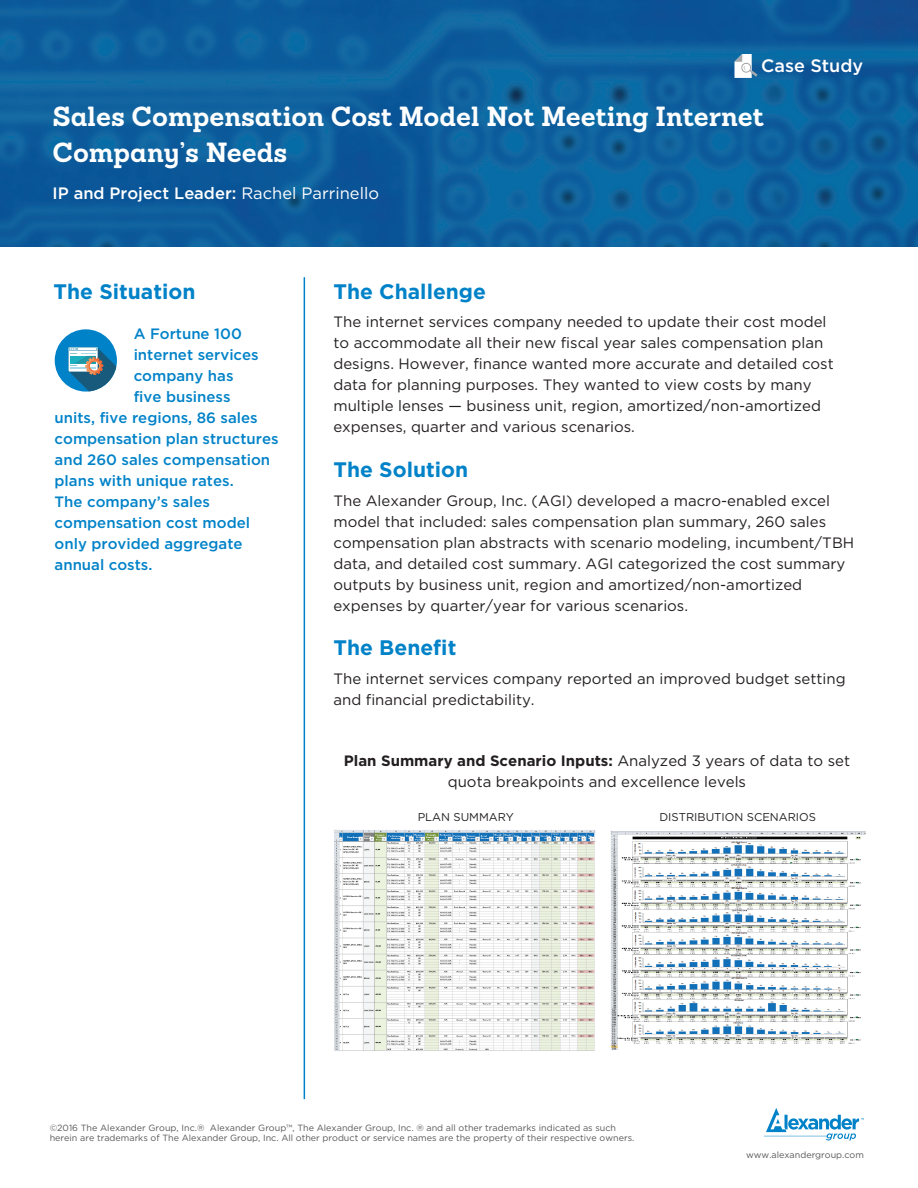
<style>
.page{position:relative;width:918px;height:1188px;background:#fff}
.page>*{position:absolute;margin:0;border:0;box-sizing:border-box;transform-origin:0 0}
.t1{font:700 27px/36px "Sanchez";color:#fff}
.t2{font:700 21px "Gotham";color:#0082c8}
.t3{font:500 18px "Gotham";color:#fff}
.t4{font:500 16.5px "Gotham";color:#fff}
.t5{font:15px/21px "Gotham";color:#231f20}
.t6{font:500 15px "Gotham";color:#0082c8}
.t7{font:11.25px "Gotham";color:#231f20}
.t8{font:9px/10.5px "Gotham";color:#57585a}
.s1{font-weight:400}
.s2{font-weight:700}
</style>
<div class="page">
<svg style="left:764px;top:1108px;width:100px;height:32px"></svg>
<img style="left:0;top:0;width:918px;height:246px">
<hr style="left:304px;top:277px;width:1px;height:822px;background:#0082c8">
<svg style="left:734px;top:54px;width:24px;height:24px"></svg>
<div style="left:55px;top:329px;width:62px;height:63px;background:#0082c8;border-radius:50%"></div>
<svg style="left:68px;top:347px;width:48px;height:44px"></svg>
<img style="left:334px;top:830px;width:532px;height:221px">
<p class="t3" style="left:761px;top:56px;width:103px">Case Study</p>
<h1 class="t1" style="left:52px;top:98px;width:713px">Sales Compensation Cost Model Not Meeting Internet<br>Company’s Needs</h1>
<p class="t4" style="left:52px;top:184px;width:328px">IP and Project Leader: <span class="s1">Rachel Parrinello</span></p>
<h2 class="t2" style="left:54px;top:279px;width:143px">The Situation</h2>
<p class="t6" style="left:134px;top:325px;width:110px">A Fortune 100</p>
<p class="t6" style="left:134px;top:346px;width:127px">internet services</p>
<p class="t6" style="left:134px;top:367px;width:101px">company has</p>
<p class="t6" style="left:134px;top:388px;width:98px">five business</p>
<p class="t6" style="left:55px;top:409px;width:205px">units, five regions, 86 sales</p>
<p class="t6" style="left:55px;top:430px;width:225px">compensation plan structures</p>
<p class="t6" style="left:55px;top:451px;width:217px">and 260 sales compensation</p>
<p class="t6" style="left:55px;top:472px;width:181px">plans with unique rates.</p>
<p class="t6" style="left:55px;top:493px;width:157px">The company’s sales</p>
<p class="t6" style="left:55px;top:514px;width:197px">compensation cost model</p>
<p class="t6" style="left:55px;top:535px;width:190px">only provided aggregate</p>
<p class="t6" style="left:55px;top:556px;width:99px">annual costs.</p>
<h2 class="t2" style="left:333px;top:279px;width:154px">The Challenge</h2>
<p class="t5" style="left:333px;top:311px;width:502px">The internet services company needed to update their cost model to accommodate all their new fiscal year sales compensation plan designs. However, finance wanted more accurate and detailed cost data for planning purposes. They wanted to view costs by many multiple lenses — business unit, region, amortized/non-amortized expenses, quarter and various scenarios.</p>
<h2 class="t2" style="left:333px;top:458px;width:136px">The Solution</h2>
<p class="t5" style="left:333px;top:490px;width:522px">The Alexander Group, Inc. (AGI) developed a macro-enabled excel model that included: sales compensation plan summary, 260 sales compensation plan abstracts with scenario modeling, incumbent/TBH data, and detailed cost summary. AGI categorized the cost summary outputs by business unit, region and amortized/non-amortized expenses by quarter/year for various scenarios.</p>
<h2 class="t2" style="left:333px;top:636px;width:124px">The Benefit</h2>
<p class="t5" style="left:333px;top:668px;width:514px">The internet services company reported an improved budget setting and financial predictability.</p>
<p class="t5" style="left:344px;top:750px;width:508px;text-align:center"><span class="s2">Plan Summary and Scenario Inputs:</span> Analyzed 3 years of data to set quota breakpoints and excellence levels</p>
<p class="t7" style="left:418px;top:810px;width:98px">PLAN SUMMARY</p>
<p class="t7" style="left:659px;top:810px;width:158px">DISTRIBUTION SCENARIOS</p>
<p class="t8" style="left:50px;top:1122px;width:586px">©2016 The Alexander Group, Inc.® Alexander Group™, The Alexander Group, Inc. ® and all other trademarks indicated as such herein are trademarks of The Alexander Group, Inc. All other product or service names are the property of their respective owners.</p>
<p class="t8" style="left:746px;top:1150px;width:119px">www.alexandergroup.com</p>
</div>
